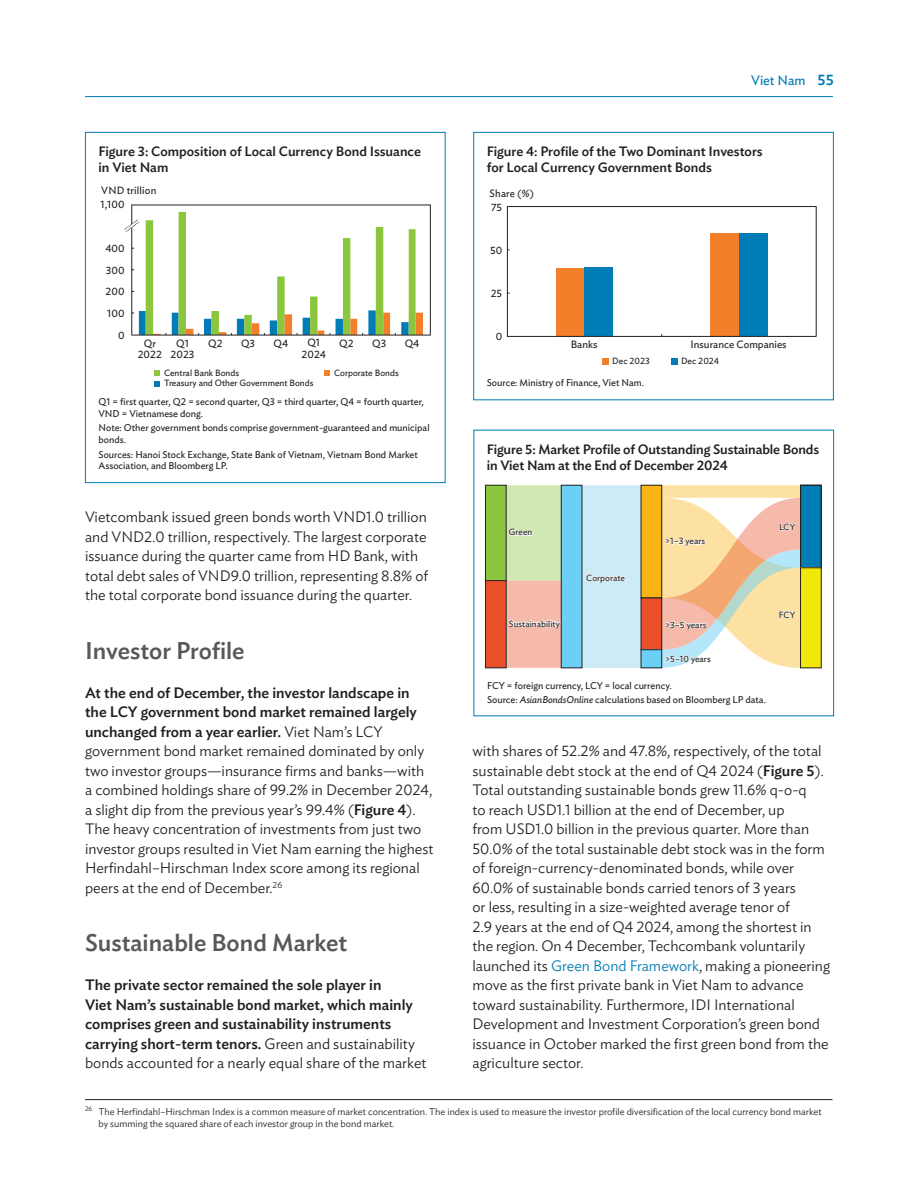
<style>
.page{position:relative;width:918px;height:1188px;background:#fff}
.page>*{position:absolute;margin:0;border:0;box-sizing:border-box;transform-origin:0 0}
.Head_1{font:500 24px "Ideal Sans";color:#57585a}
.body{font:300 15px/19.5px "Ideal Sans";color:#231f20}
.body-2{font:500 15px/19.5px "Ideal Sans";color:#231f20}
.body-3{font:500 13.5px/16.2px "Ideal Sans";letter-spacing:-.01em;color:#231f20}
.t1{font:13.5px "Ideal Sans";color:#007cb6}
.t2{font:10.5px/21.8px "Ideal Sans";color:#231f20;text-align:center}
.body-4{font:9.75px/11.7px "Ideal Sans";color:#231f20}
.Footnote_1{font:300 9.75px/11.7px "Ideal Sans";color:#231f20}
.body-5{font:9px "Ideal Sans";color:#231f20}
.s1{font-weight:500;font-size:15px}
.s2{font-weight:500}
.s3{font-weight:300}
.s4{font-style:italic}
.s5{color:#007cb6}
</style>
<div class="page">
<hr style="left:85px;top:96px;width:748px;height:1px;background:#007cb6">
<div style="left:85px;top:132px;width:361px;height:351px;border:1px solid #007cb6"></div>
<svg style="left:324px;top:370px;width:6px;height:6px"></svg>
<svg style="left:154px;top:370px;width:6px;height:17px"></svg>
<hr style="left:132px;top:205px;width:298px;height:1px;background:#231f20">
<hr style="left:430px;top:205px;width:1px;height:130px;background:#231f20">
<hr style="left:131px;top:205px;width:1px;height:130px;background:#231f20">
<hr style="left:131px;top:335px;width:299px;height:1px;background:#231f20">
<svg style="left:124px;top:212px;width:299px;height:123px"></svg>
<div style="left:485px;top:485px;width:21px;height:96px;background:#8bc63e"></div>
<div style="left:485px;top:485px;width:21px;height:96px;border:1px solid #231f20"></div>
<div style="left:485px;top:581px;width:21px;height:87px;background:#ea512a"></div>
<div style="left:485px;top:581px;width:21px;height:87px;border:1px solid #231f20"></div>
<div style="left:561px;top:485px;width:21px;height:183px;background:#6bcff6"></div>
<div style="left:561px;top:485px;width:21px;height:183px;border:1px solid #231f20"></div>
<div style="left:641px;top:485px;width:21px;height:113px;background:#fbb416"></div>
<div style="left:641px;top:485px;width:21px;height:113px;border:1px solid #231f20"></div>
<div style="left:641px;top:598px;width:21px;height:52px;background:#ea512a"></div>
<div style="left:641px;top:598px;width:21px;height:52px;border:1px solid #231f20"></div>
<div style="left:641px;top:650px;width:21px;height:18px;background:#6bcff6"></div>
<div style="left:801px;top:485px;width:20px;height:83px;background:#007cb6"></div>
<div style="left:801px;top:568px;width:20px;height:100px;background:#f1e809"></div>
<div style="left:582px;top:485px;width:59px;height:183px;background:#cdebf7"></div>
<svg style="left:662px;top:485px;width:139px;height:183px"></svg>
<svg style="left:506px;top:485px;width:55px;height:183px;background:#e0d1ae"></svg>
<div style="left:473px;top:132px;width:361px;height:268px;border:1px solid #007cb6"></div>
<div style="left:556px;top:268px;width:28px;height:68px;background:#f47f2a"></div>
<div style="left:584px;top:267px;width:29px;height:69px;background:#007cb6"></div>
<div style="left:711px;top:233px;width:28px;height:103px;background:#f47f2a"></div>
<div style="left:739px;top:233px;width:29px;height:103px;background:#007cb6"></div>
<svg style="left:602px;top:358px;width:6px;height:6px"></svg>
<svg style="left:671px;top:358px;width:6px;height:6px"></svg>
<hr style="left:507px;top:206px;width:310px;height:1px;background:#231f20">
<hr style="left:507px;top:207px;width:1px;height:130px;background:#231f20">
<hr style="left:816px;top:207px;width:1px;height:129px;background:#231f20">
<hr style="left:507px;top:336px;width:310px;height:1px;background:#231f20">
<hr style="left:85px;top:1099px;width:748px;height:1px;background:#231f20">
<p class="body-3" style="left:99px;top:142px;width:324px">Figure 3: Composition of Local Currency Bond Issuance in Viet Nam</p>
<p class="t2" style="left:101px;top:193px;width:25px">1,100</p>
<p class="t2" style="left:105px;top:237px;width:21px;text-align:right">400<br>300<br>200<br>100<br>0</p>
<p class="t2" style="left:101px;top:179px;width:57px">VND trillion</p>
<p class="t2" style="left:138px;top:337px;width:26px;line-height:11.2px">Qr<br>2022</p>
<p class="t2" style="left:171px;top:337px;width:25px;line-height:11.2px">Q1<br>2023</p>
<p class="t2" style="left:208px;top:331px;width:16px">Q2</p>
<p class="t2" style="left:241px;top:331px;width:16px">Q3</p>
<p class="t2" style="left:274px;top:331px;width:16px">Q4</p>
<p class="t2" style="left:302px;top:336px;width:26px;line-height:11.2px">Q1<br>2024</p>
<p class="t2" style="left:339px;top:331px;width:16px">Q2</p>
<p class="t2" style="left:372px;top:331px;width:16px">Q3</p>
<p class="t2" style="left:405px;top:331px;width:16px">Q4</p>
<p class="body-5" style="left:334px;top:366px;width:66px">Corporate Bonds</p>
<p class="body-5" style="left:164px;top:376px;width:151px">Treasury and Other Government Bonds</p>
<p class="body-5" style="left:164px;top:366px;width:77px">Central Bank Bonds</p>
<p class="body-4" style="left:99px;top:395px;width:327px">Q1 = first quarter, Q2 = second quarter, Q3 = third quarter, Q4 = fourth quarter,<br>VND = Vietnamese dong.</p>
<p class="body-4" style="left:99px;top:421px;width:333px">Note: Other government bonds comprise government-guaranteed and municipal bonds.</p>
<p class="body-4" style="left:99px;top:448px;width:321px">Sources: Hanoi Stock Exchange, State Bank of Vietnam, Vietnam Bond Market<br>Association, and Bloomberg LP.</p>
<p class="t1" style="left:751px;top:71px;width:84px">Viet Nam <span class="s1">55</span></p>
<p class="body-3" style="left:487px;top:142px;width:277px">Figure 4: Profile of the Two Dominant Investors for Local Currency Government Bonds</p>
<p class="t2" style="left:490px;top:181px;width:46px">Share (%)</p>
<p class="t2" style="left:491px;top:195px;width:13px">75</p>
<p class="t2" style="left:490px;top:238px;width:14px">50</p>
<p class="t2" style="left:491px;top:282px;width:13px">25</p>
<p class="t2" style="left:496px;top:325px;width:8px">0</p>
<p class="t2" style="left:571px;top:333px;width:28px">Banks</p>
<p class="t2" style="left:691px;top:333px;width:98px">Insurance Companies</p>
<p class="body-5" style="left:612px;top:354px;width:39px">Dec 2023</p>
<p class="body-5" style="left:681px;top:354px;width:40px">Dec 2024</p>
<p class="body-4" style="left:487px;top:376px;width:159px">Source: Ministry of Finance, Viet Nam.</p>
<p class="body-3" style="left:487px;top:440px;width:334px">Figure 5: Market Profile of Outstanding Sustainable Bonds in Viet Nam at the End of December 2024</p>
<p class="body" style="left:85px;top:506px;width:345px">Vietcombank issued green bonds worth VND1.0 trillion and VND2.0 trillion, respectively. The largest corporate issuance during the quarter came from HD Bank, with total debt sales of VND9.0 trillion, representing 8.8% of the total corporate bond issuance during the quarter.</p>
<p class="Head_1" style="left:85px;top:632px;width:161px">Investor Profile</p>
<p class="body" style="left:85px;top:681px;width:350px"><span class="s2">At the end of December, the investor landscape in the LCY government bond market remained largely unchanged from a year earlier.</span> Viet Nam’s LCY government bond market remained dominated by only two investor groups—insurance firms and banks—with a combined holdings share of 99.2% in December 2024, a slight dip from the previous year’s 99.4% (<span class="s2">Figure 4</span>).<br>The heavy concentration of investments from just two investor groups resulted in Viet Nam earning the highest Herfindahl–Hirschman Index score among its regional peers at the end of December.<sup>26</sup></p>
<p class="Head_1" style="left:85px;top:924px;width:264px">Sustainable Bond Market</p>
<p class="body-2" style="left:85px;top:974px;width:343px">The private sector remained the sole player in<br>Viet Nam’s sustainable bond market, which mainly comprises green and sustainability instruments carrying short-term tenors. <span class="s3">Green and sustainability bonds accounted for a nearly equal share of the market</span></p>
<p class="Footnote_1" style="left:99px;top:1105px;width:725px;text-indent:-14px"><sup>26</sup> The Herfindahl–Hirschman Index is a common measure of market concentration. The index is used to measure the investor profile diversification of the local currency bond market by summing the squared share of each investor group in the bond market.</p>
<p class="body-5" style="left:779px;top:520px;width:18px">LCY</p>
<p class="body-5" style="left:509px;top:525px;width:25px">Green</p>
<p class="body-5" style="left:665px;top:535px;width:42px">&gt;1–3 years</p>
<p class="body-5" style="left:586px;top:571px;width:40px">Corporate</p>
<p class="body-5" style="left:779px;top:608px;width:18px">FCY</p>
<p class="body-5" style="left:509px;top:617px;width:52px">Sustainability</p>
<p class="body-5" style="left:665px;top:618px;width:43px">&gt;3–5 years</p>
<p class="body-5" style="left:665px;top:652px;width:47px">&gt;5–10 years</p>
<p class="body-4" style="left:487px;top:679px;width:186px">FCY = foreign currency, LCY = local currency.</p>
<p class="body-4" style="left:487px;top:693px;width:280px">Source: <span class="s4">AsianBondsOnline</span> calculations based on Bloomberg LP data.</p>
<p class="body" style="left:472px;top:740px;width:359px">with shares of 52.2% and 47.8%, respectively, of the total sustainable debt stock at the end of Q4 2024 (<span class="s2">Figure 5</span>).<br>Total outstanding sustainable bonds grew 11.6% q-o-q<br>to reach USD1.1 billion at the end of December, up<br>from USD1.0 billion in the previous quarter. More than 50.0% of the total sustainable debt stock was in the form of foreign-currency-denominated bonds, while over 60.0% of sustainable bonds carried tenors of 3 years<br>or less, resulting in a size-weighted average tenor of<br>2.9 years at the end of Q4 2024, among the shortest in the region. On 4 December, Techcombank voluntarily launched its <span class="s5">Green Bond Framework</span>, making a pioneering move as the first private bank in Viet Nam to advance toward sustainability. Furthermore, IDI International Development and Investment Corporation’s green bond issuance in October marked the first green bond from the agriculture sector.</p>
</div>
